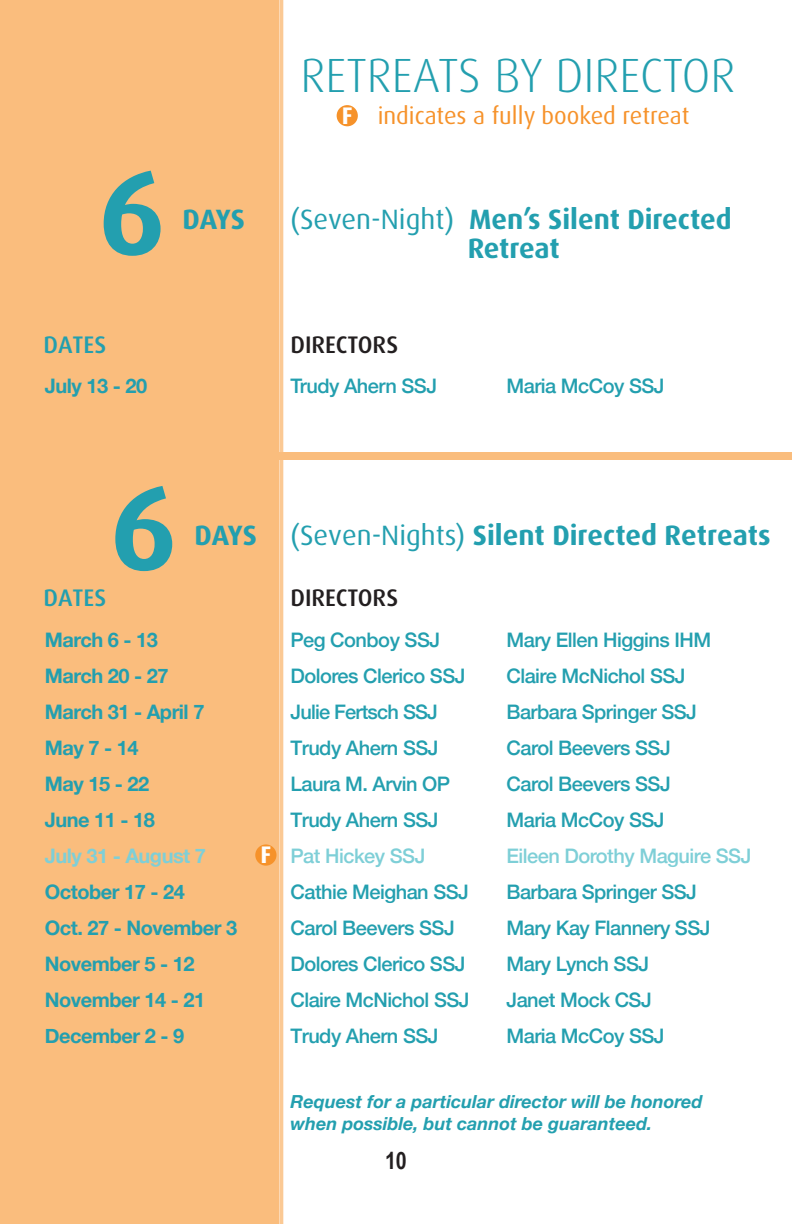
<style>
.page{position:relative;width:792px;height:1224px;background:#fff}
.page>*{position:absolute;margin:0;border:0;box-sizing:border-box;transform-origin:0 0}
.t1{font:700 120px "Dax OT";color:#239faf}
.t2{font:300 48px "Dax OT";color:#239faf}
.t3{font:700 28px/28.8px "Dax OT";color:#239faf;text-align:center}
.t4{font:24px "Dax OT";color:#f6922a}
.t5{font:500 24px "Dax OT";color:#231f20}
.t6{font:500 24px "Dax OT";color:#239faf}
.t7{font:700 24px "Arial Narrow";color:#231f20}
.t8{font:700 24px "Dax OT";color:#fff}
.t9{font:500 20px "Helvetica Neue";letter-spacing:-.025em;color:#239faf}
.t10{font:700 20px/36px "Helvetica Neue";letter-spacing:-.025em;color:#239faf}
.t11{font:500 20px "Helvetica Neue";letter-spacing:-.025em;color:#7ecfd7}
.t12{font:700 20px "Helvetica Neue";letter-spacing:-.025em;color:#7ecfd7}
.t13{font:italic 700 18px/21.6px "Helvetica Neue";color:#239faf}
.s1{font-weight:700;color:#fff}
.s2{font-weight:400}
</style>
<div class="page">
<div style="left:0;top:0;width:278px;height:1224px;background:#fabd7d"></div>
<svg style="left:279px;top:0;width:4px;height:1224px;background:#fbcd9c"></svg>
<div style="left:3px;top:452px;width:789px;height:8px;background:#fabd7d"></div>
<div style="left:255px;top:844px;width:21px;height:22px;background:#f6922a;border-radius:50%"></div>
<div style="left:337px;top:105px;width:21px;height:21px;background:#f6922a;border-radius:50%"></div>
<h2 class="t2" style="left:301px;top:45px;width:436px">RETREATS BY DIRECTOR</h2>
<h1 class="t1" style="left:98px;top:136px;width:69px">6</h1>
<p class="t4" style="left:342px;top:100px;width:349px"><span class="s1">F</span> indicates a fully booked retreat</p>
<h3 class="t3" style="left:182px;top:205px;width:64px">DAYS</h3>
<h3 class="t3" style="left:290px;top:205px;width:443px"><span class="s2">(Seven-Night)</span> Men’s Silent Directed<br>Retreat</h3>
<p class="t6" style="left:43px;top:329px;width:64px">DATES</p>
<p class="t5" style="left:290px;top:329px;width:109px">DIRECTORS</p>
<p class="t10" style="left:45px;top:368px;width:104px">July 13 - 20</p>
<p class="t9" style="left:290px;top:370px;width:148px">Trudy Ahern SSJ</p>
<p class="t9" style="left:506px;top:370px;width:160px">Maria McCoy SSJ</p>
<h1 class="t1" style="left:110px;top:451px;width:69px">6</h1>
<h3 class="t3" style="left:194px;top:522px;width:578px">DAYS <span class="s2">(Seven-Nights)</span> Silent Directed Retreats</h3>
<p class="t6" style="left:43px;top:583px;width:64px">DATES</p>
<p class="t5" style="left:290px;top:583px;width:109px">DIRECTORS</p>
<p class="t10" style="left:45px;top:622px;width:161px">March 6 - 13<br>March 20 - 27<br>March 31 - April 7<br>May 7 - 14<br>May 15 - 22<br>June 11 - 18</p>
<p class="t12" style="left:45px;top:840px;width:163px">July 31 - August 7</p>
<p class="t10" style="left:45px;top:874px;width:194px">October 17 - 24<br>Oct. 27 - November 3<br>November 5 - 12<br>November 14 - 21<br>December 2 - 9</p>
<p class="t9" style="left:290px;top:623px;width:151px">Peg Conboy SSJ</p>
<p class="t9" style="left:506px;top:623px;width:206px">Mary Ellen Higgins IHM</p>
<p class="t9" style="left:290px;top:659px;width:177px">Dolores Clerico SSJ</p>
<p class="t9" style="left:506px;top:659px;width:181px">Claire McNichol SSJ</p>
<p class="t9" style="left:290px;top:695px;width:149px">Julie Fertsch SSJ</p>
<p class="t9" style="left:506px;top:695px;width:192px">Barbara Springer SSJ</p>
<p class="t9" style="left:290px;top:731px;width:150px">Trudy Ahern SSJ</p>
<p class="t9" style="left:506px;top:731px;width:166px">Carol Beevers SSJ</p>
<p class="t9" style="left:290px;top:767px;width:161px">Laura M. Arvin OP</p>
<p class="t9" style="left:506px;top:767px;width:166px">Carol Beevers SSJ</p>
<p class="t9" style="left:290px;top:803px;width:150px">Trudy Ahern SSJ</p>
<p class="t9" style="left:506px;top:803px;width:160px">Maria McCoy SSJ</p>
<p class="t11" style="left:290px;top:839px;width:137px">Pat Hickey SSJ</p>
<p class="t11" style="left:506px;top:839px;width:247px">Eileen Dorothy Maguire SSJ</p>
<p class="t9" style="left:290px;top:875px;width:180px">Cathie Meighan SSJ</p>
<p class="t9" style="left:506px;top:875px;width:192px">Barbara Springer SSJ</p>
<p class="t9" style="left:290px;top:911px;width:166px">Carol Beevers SSJ</p>
<p class="t9" style="left:506px;top:911px;width:206px">Mary Kay Flannery SSJ</p>
<p class="t9" style="left:290px;top:947px;width:177px">Dolores Clerico SSJ</p>
<p class="t9" style="left:506px;top:947px;width:144px">Mary Lynch SSJ</p>
<p class="t9" style="left:290px;top:983px;width:181px">Claire McNichol SSJ</p>
<p class="t9" style="left:506px;top:983px;width:147px">Janet Mock CSJ</p>
<p class="t9" style="left:290px;top:1019px;width:150px">Trudy Ahern SSJ</p>
<p class="t9" style="left:506px;top:1019px;width:160px">Maria McCoy SSJ</p>
<p class="t8" style="left:260px;top:840px;width:12px">F</p>
<p class="t13" style="left:290px;top:1092px;width:414px">Request for a particular director will be honored when possible, but cannot be guaranteed.</p>
<p class="t7" style="left:385px;top:1143px;width:23px">10</p>
</div>
